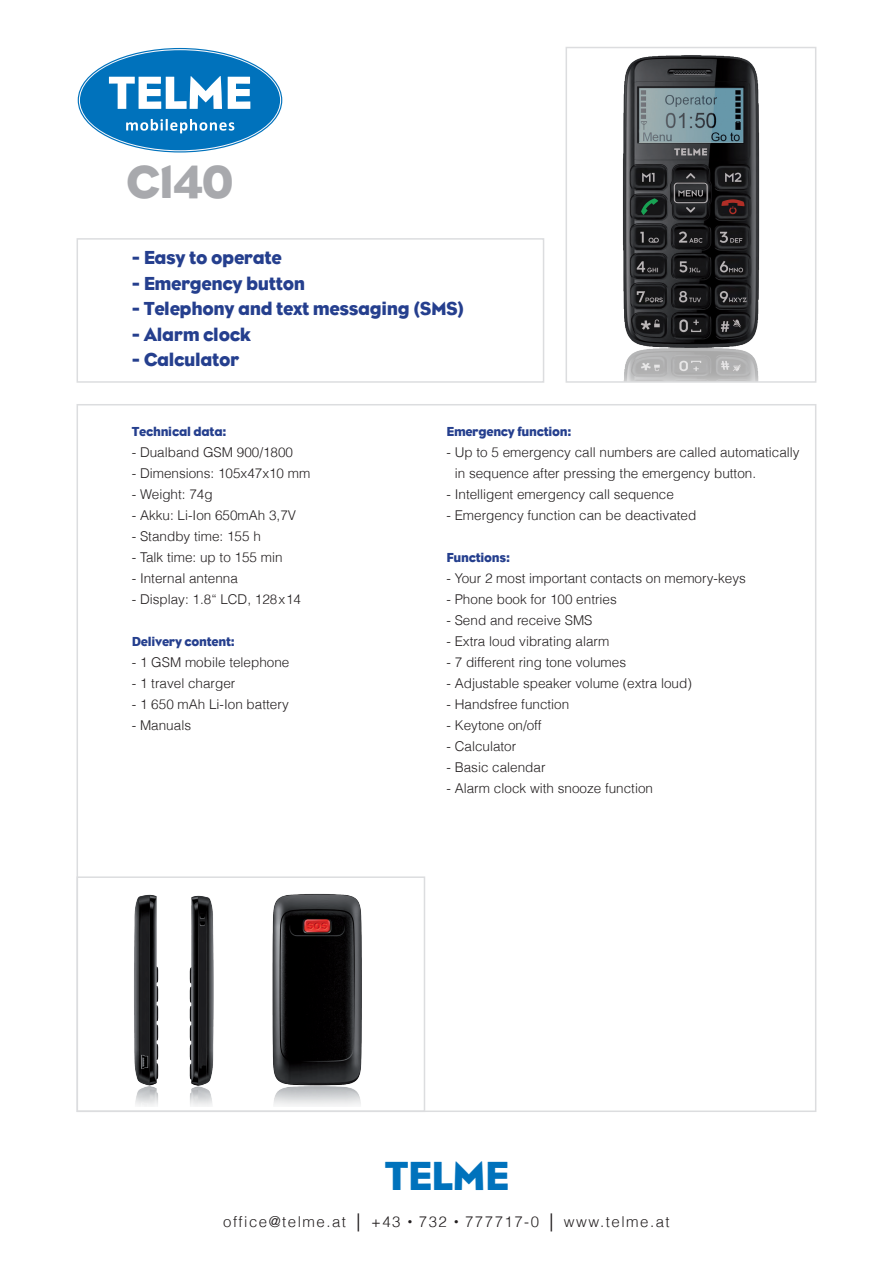
<style>
.page{position:relative;width:893px;height:1263px;background:#fff}
.page>*{position:absolute;margin:0;border:0;box-sizing:border-box;transform-origin:0 0}
.t1{font:48px "Genesis";color:#a8a9ad}
.t2{font:42px "Genesis";color:#0072bc}
.t3{font:19.5px "Genesis";color:#253f8e}
.t4{font:300 15px "Helvetica";letter-spacing:.1em;color:#231f20}
.Lauftext{font:300 13.5px "Helvetica";color:#231f20}
.Sublines{font:300 13.5px/21px "Helvetica";color:#231f20}
.Sublines-2{font:13.5px "Genesis";color:#253f8e}
.s1{font-family:"Franklin Gothic";font-weight:400}
.s2{font-size:9px}
</style>
<div class="page">
<div style="left:77px;top:876px;width:348px;height:236px;border:2px solid #dcdddf"></div>
<div style="left:77px;top:238px;width:467px;height:145px;border:2px solid #dcdddf"></div>
<img style="left:134px;top:894px;width:80px;height:212px">
<img style="left:272px;top:893px;width:90px;height:213px">
<svg style="left:78px;top:49px;width:204px;height:103px"></svg>
<div style="left:80px;top:50px;width:200px;height:100px;background:#0072bc;border-radius:50%"></div>
<svg style="left:109px;top:76px;width:113px;height:33px"></svg>
<svg style="left:228px;top:77px;width:22px;height:32px"></svg>
<svg style="left:126px;top:119px;width:108px;height:14px"></svg>
<img style="left:622px;top:55px;width:138px;height:325px">
<div style="left:566px;top:47px;width:250px;height:336px;border:2px solid #dcdddf"></div>
<p class="t1" style="left:126px;top:155px;width:108px">C140</p>
<p class="t3" style="left:132px;top:247px;width:151px">- Easy to operate</p>
<p class="t3" style="left:132px;top:272px;width:174px">- Emergency button</p>
<p class="t3" style="left:132px;top:298px;width:334px">- Telephony and text messaging (SMS)</p>
<p class="t3" style="left:132px;top:323px;width:120px">- Alarm clock</p>
<p class="t3" style="left:132px;top:349px;width:109px">- Calculator</p>
<p class="Sublines-2" style="left:132px;top:424px;width:96px">Technical data:</p>
<p class="Sublines" style="left:132px;top:442px;width:163px">- Dualband GSM 900/1800</p>
<p class="Sublines" style="left:132px;top:463px;width:180px">- Dimensions: 105x47x10 mm</p>
<p class="Sublines" style="left:132px;top:484px;width:82px">- Weight: 74g</p>
<p class="Sublines" style="left:132px;top:505px;width:166px">- Akku: Li-Ion 650mAh 3,7V</p>
<p class="Sublines" style="left:132px;top:526px;width:131px">- Standby time: 155 h</p>
<p class="Sublines" style="left:132px;top:547px;width:152px">- Talk time: up to 155 min</p>
<p class="Sublines" style="left:132px;top:568px;width:108px">- Internal antenna</p>
<p class="Sublines" style="left:132px;top:589px;width:171px">- Display: 1.8“ LCD, 128x14</p>
<p class="Sublines-2" style="left:132px;top:634px;width:104px">Delivery content:</p>
<p class="Lauftext" style="left:132px;top:654px;width:159px">- 1 GSM mobile telephone</p>
<p class="Lauftext" style="left:132px;top:675px;width:105px">- 1 travel charger</p>
<p class="Lauftext" style="left:132px;top:696px;width:159px">- 1 650 mAh Li-Ion battery</p>
<p class="Lauftext" style="left:132px;top:717px;width:61px">- Manuals</p>
<p class="Sublines-2" style="left:446px;top:424px;width:126px">Emergency function:</p>
<p class="Sublines" style="left:455px;top:442px;width:346px;text-indent:-8px">- Up to 5 emergency call numbers are called automatically in sequence after pressing the emergency button.</p>
<p class="Sublines" style="left:446px;top:484px;width:229px">- Intelligent emergency call sequence</p>
<p class="Sublines" style="left:446px;top:505px;width:251px">- Emergency function can be deactivated</p>
<p class="Sublines-2" style="left:446px;top:550px;width:65px">Functions:</p>
<p class="Lauftext" style="left:446px;top:570px;width:301px">- Your 2 most important contacts on memory-keys</p>
<p class="Lauftext" style="left:446px;top:591px;width:172px">- Phone book for 100 entries</p>
<p class="Lauftext" style="left:446px;top:612px;width:148px">- Send and receive SMS</p>
<p class="Lauftext" style="left:446px;top:633px;width:165px">- Extra loud vibrating alarm</p>
<p class="Lauftext" style="left:446px;top:654px;width:181px">- 7 different ring tone volumes</p>
<p class="Lauftext" style="left:446px;top:675px;width:247px">- Adjustable speaker volume (extra loud)</p>
<p class="Lauftext" style="left:446px;top:696px;width:124px">- Handsfree function</p>
<p class="Lauftext" style="left:446px;top:717px;width:97px">- Keytone on/off</p>
<p class="Lauftext" style="left:446px;top:738px;width:71px">- Calculator</p>
<p class="Lauftext" style="left:446px;top:759px;width:101px">- Basic calendar</p>
<p class="Lauftext" style="left:446px;top:780px;width:208px">- Alarm clock with snooze function</p>
<p class="t2" style="left:385px;top:1152px;width:125px">TELME</p>
<p class="t4" style="left:223px;top:1212px;width:448px">office@telme.at <span class="s1">│</span> +43 <span class="s2">•</span> 732 <span class="s2">•</span> 777717-0 <span class="s1">│</span> www.telme.at</p>
</div>
